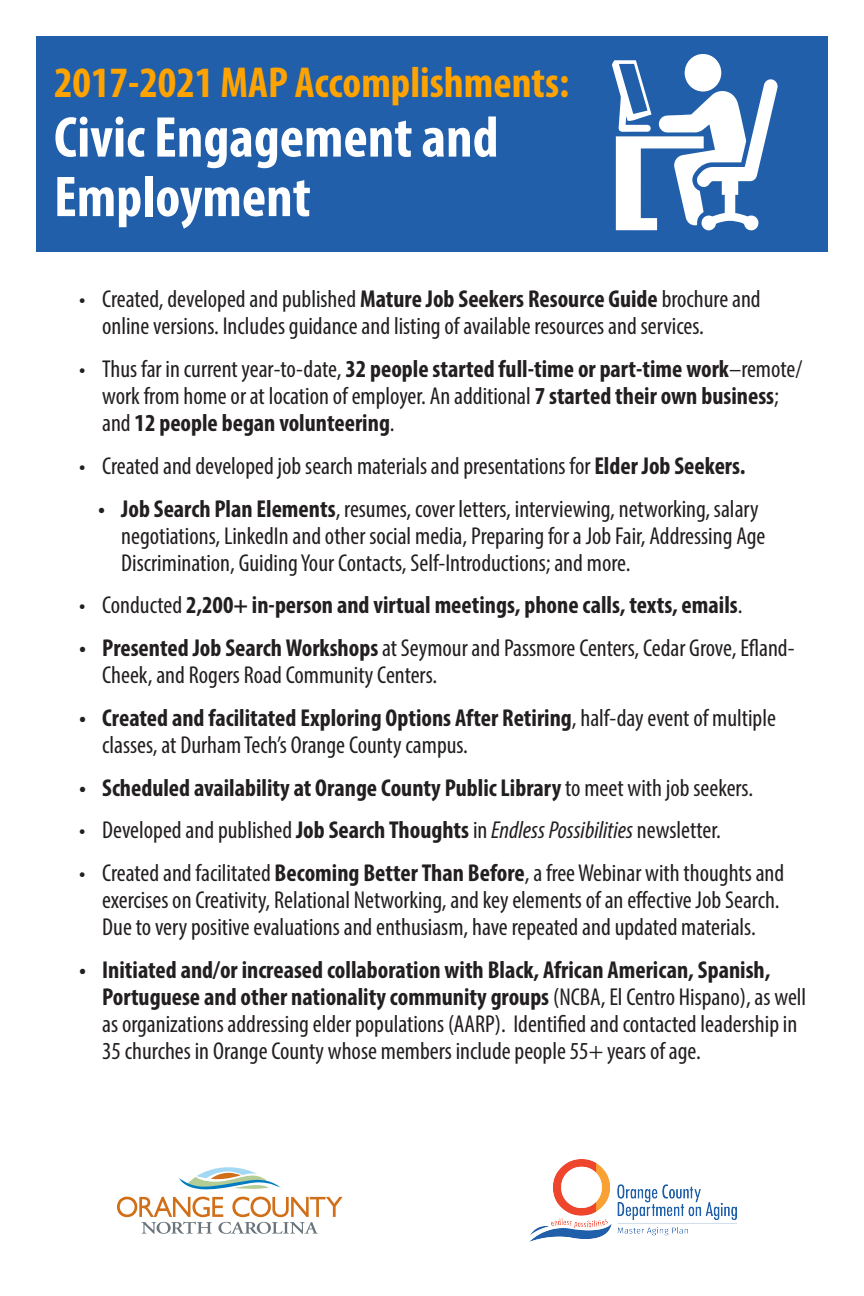
<style>
.page{position:relative;width:864px;height:1296px;background:#fff}
.page>*{position:absolute;margin:0;border:0;box-sizing:border-box;transform-origin:0 0}
.t1{font:700 condensed 58px/59.5px "Myriad Pro";color:#fff}
.t2{font:700 condensed 43.5px "Myriad Pro";color:#ffa300}
.t3{font:condensed 24.5px/27px "Myriad Pro";color:#231f20}
.t4{font:700 condensed 24.5px "Myriad Pro";color:#231f20}
.s1{font-weight:700}
.s2{font-weight:400}
.s3{font-style:italic}
</style>
<div class="page">
<div style="left:36px;top:36px;width:792px;height:216px;background:#215fab"></div>
<img style="left:529px;top:1159px;width:208px;height:83px">
<svg style="left:179px;top:1167px;width:102px;height:23px"></svg>
<svg style="left:117px;top:1197px;width:226px;height:37px"></svg>
<div style="left:685px;top:54px;width:36px;height:38px;background:#fff;border-radius:50%"></div>
<svg style="left:612px;top:60px;width:166px;height:171px"></svg>
<h2 class="t2" style="left:54px;top:55px;width:517px">2017-2021 MAP Accomplishments:</h2>
<h1 class="t1" style="left:54px;top:106px;width:446px">Civic Engagement and<br>Employment</h1>
<p class="t3" style="left:102px;top:285px;width:660px;text-indent:-23px">• Created, developed and published <span class="s1">Mature Job Seekers Resource Guide</span> brochure and online versions. Includes guidance and listing of available resources and services.</p>
<p class="t3" style="left:102px;top:355px;width:702px;text-indent:-23px">• Thus far in current year-to-date, <span class="s1">32 people started full-time or part-time work</span>–remote/ work from home or at location of employer. An additional <span class="s1">7 started their own business</span>; and <span class="s1">12 people began volunteering</span>.</p>
<p class="t3" style="left:79px;top:452px;width:668px">• Created and developed job search materials and presentations for <span class="s1">Elder Job Seekers.</span></p>
<p class="t3" style="left:121px;top:495px;width:646px;text-indent:-23px"><span class="s1">• Job Search Plan Elements</span>, resumes, cover letters, interviewing, networking, salary negotiations, LinkedIn and other social media, Preparing for a Job Fair, Addressing Age<br>Discrimination, Guiding Your Contacts, Self-Introductions; and more.</p>
<p class="t4" style="left:79px;top:590px;width:665px"><span class="s2">• Conducted</span> 2,200+ in-person and virtual meetings, phone calls, texts, emails<span class="s2">.</span></p>
<p class="t3" style="left:102px;top:634px;width:694px;text-indent:-23px"><span class="s1">• Presented Job Search Workshops</span> at Seymour and Passmore Centers, Cedar Grove, Efland-<br>Cheek, and Rogers Road Community Centers.</p>
<p class="t3" style="left:102px;top:704px;width:675px;text-indent:-23px"><span class="s1">• Created and facilitated Exploring Options After Retiring</span>, half-day event of multiple classes, at Durham Tech’s Orange County campus.</p>
<p class="t4" style="left:79px;top:772px;width:675px">• Scheduled availability at Orange County Public Library <span class="s2">to meet with job seekers.</span></p>
<p class="t3" style="left:79px;top:816px;width:643px">• Developed and published <span class="s1">Job Search Thoughts</span> in <span class="s3">Endless Possibilities</span> newsletter.</p>
<p class="t3" style="left:102px;top:859px;width:684px;text-indent:-23px">• Created and facilitated <span class="s1">Becoming Better Than Before</span>, a free Webinar with thoughts and exercises on Creativity, Relational Networking, and key elements of an effective Job Search.<br>Due to very positive evaluations and enthusiasm, have repeated and updated materials.</p>
<p class="t3" style="left:102px;top:956px;width:706px;text-indent:-23px"><span class="s1">• Initiated and/or increased collaboration with Black, African American, Spanish, Portuguese and other nationality community groups</span> (NCBA, El Centro Hispano), as well as organizations addressing elder populations (AARP). Identified and contacted leadership in 35 churches in Orange County whose members include people 55+ years of age.</p>
</div>
